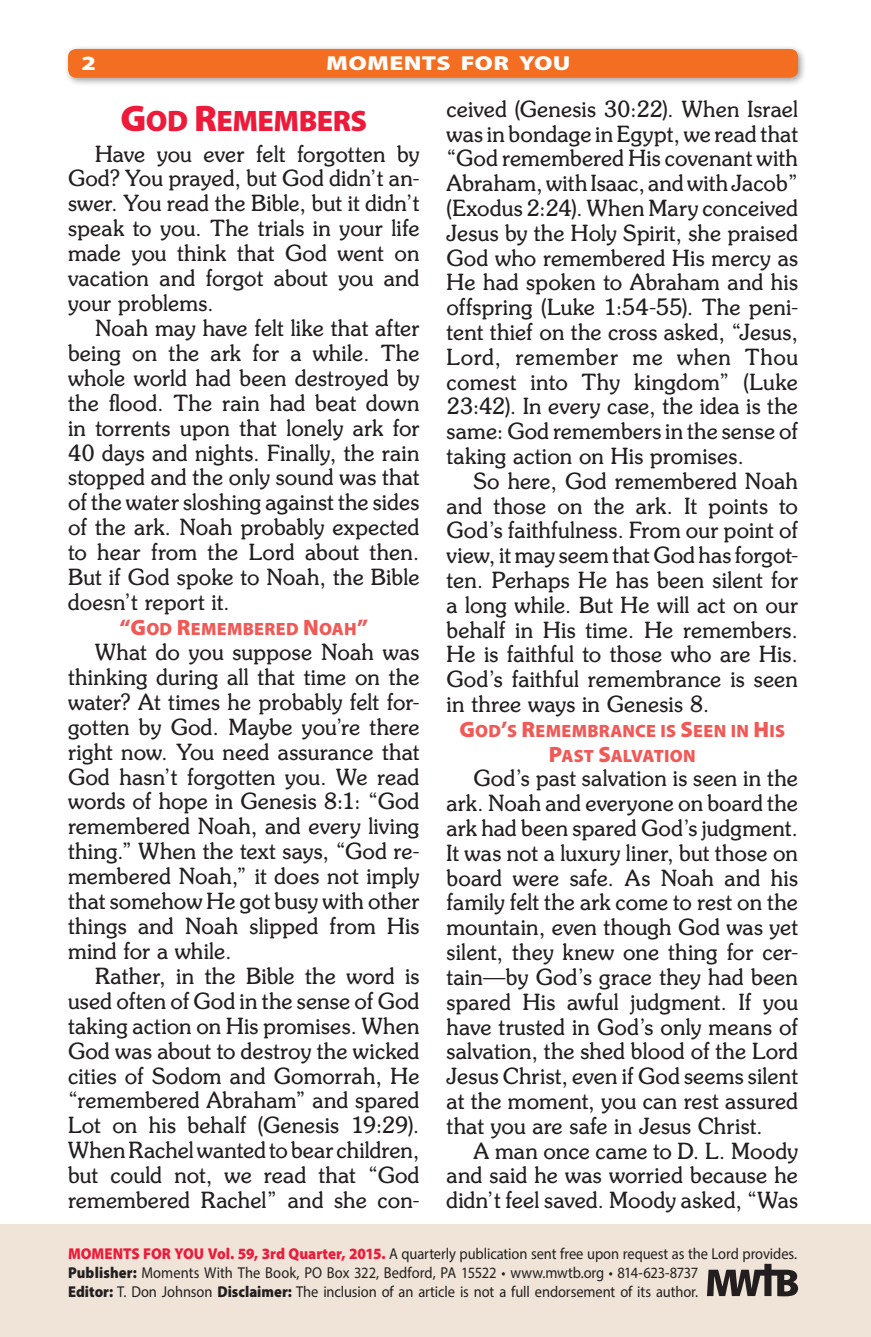
<style>
.page{position:relative;width:871px;height:1337px;background:#fff}
.page>*{position:absolute;margin:0;border:0;box-sizing:border-box;transform-origin:0 0}
.Headline{font:29.7px "Myriad Pro Black SC800";letter-spacing:-.02em;color:#ed1a3a}
.Body_Text{font:22.28px/24.8px "Souvenir";letter-spacing:.005em;color:#231f20;text-align:justify}
.t1{font:900 20.25px "Myriad Pro";letter-spacing:.01em;color:#fff;scale:1.25 1}
.Subhead{font:17.78px/24.8px "Myriad Pro Black SC800";letter-spacing:.015em;color:#f05956;text-align:center}
.Headline-2{font:15.75px/18.9px "Myriad Pro";letter-spacing:-.005em;color:#231f20;scale:.92 1}
.s1{font-size:37.12px}
.s2{font-size:22.28px}
.s3{font-weight:900;color:#ed1a3a}
.s4{font-weight:900}
</style>
<div class="page">
<div style="left:0;top:1224px;width:871px;height:112px;background:#efe4d7"></div>
<div style="left:63px;top:44px;width:744px;height:43px;background:#231f20;opacity:.45"></div>
<div style="left:68px;top:49px;width:730px;height:29px;background:#f36e21;border-radius:8px"></div>
<svg style="left:707px;top:1263px;width:91px;height:33px"></svg>
<p class="t1" style="left:82px;top:52px;width:13px">2</p>
<p class="t1" style="left:326px;top:52px;width:197px">MOMENTS FOR YOU</p>
<p class="Headline" style="left:121px;top:104px;width:248px"><span class="s1">G</span>OD <span class="s1">R</span>EMEMBERS</p>
<p class="Body_Text" style="left:68px;top:140px;width:353px;text-indent:27px">Have you ever felt forgotten by God? You prayed, but God didn’t an&shy;swer. You read the Bible, but it didn’t speak to you. The trials in your life made you think that God went on vacation and forgot about you and your problems.</p>
<p class="Body_Text" style="left:68px;top:315px;width:353px;text-indent:27px">Noah may have felt like that after being on the ark for a while. The whole world had been destroyed by the flood. The rain had beat down in torrents upon that lonely ark for 40 days and nights. Finally, the rain stopped and the only sound was that of the water sloshing against the sides of the ark. Noah probably expected to hear from the Lord about then.<br>But if God spoke to Noah, the Bible doesn’t report it.</p>
<p class="Subhead" style="left:119px;top:617px;width:250px"><span class="s2">“G</span>OD <span class="s2">R</span>EMEMBERED <span class="s2">N</span>OAH<span class="s2">”</span></p>
<p class="Body_Text" style="left:68px;top:639px;width:353px;text-indent:27px">What do you suppose Noah was thinking during all that time on the water? At times he probably felt for&shy;gotten by God. Maybe you’re there right now. You need assurance that God hasn’t forgotten you. We read words of hope in Genesis 8:1: “God remembered Noah, and every living thing.” When the text says, “God re&shy;membered Noah,” it does not imply that somehow He got busy with other things and Noah slipped from His mind for a while.</p>
<p class="Body_Text" style="left:68px;top:962px;width:353px;text-indent:27px">Rather, in the Bible the word is used often of God in the sense of God taking action on His promises. When God was about to destroy the wicked cities of Sodom and Gomorrah, He “remembered Abraham” and spared Lot on his behalf (Genesis 19:29).<br>When Rachel wanted to bear children, but could not, we read that “God remembered Rachel” and she con-</p>
<p class="Body_Text" style="left:446px;top:96px;width:353px">ceived (Genesis 30:22). When Israel was in bondage in Egypt, we read that “God remembered His covenant with Abraham, with Isaac, and with Jacob” (Exodus 2:24). When Mary conceived Jesus by the Holy Spirit, she praised God who remembered His mercy as He had spoken to Abraham and his offspring (Luke 1:54-55). The peni&shy;tent thief on the cross asked, “Jesus, Lord, remember me when Thou comest into Thy kingdom” (Luke 23:42). In every case, the idea is the same: God remembers in the sense of taking action on His promises.</p>
<p class="Body_Text" style="left:446px;top:468px;width:353px;text-indent:27px">So here, God remembered Noah and those on the ark. It points to God’s faithfulness. From our point of view, it may seem that God has forgot&shy;ten. Perhaps He has been silent for a long while. But He will act on our behalf in His time. He remembers.<br>He is faithful to those who are His.<br>God’s faithful remembrance is seen in three ways in Genesis 8.</p>
<p class="Subhead" style="left:459px;top:718px;width:327px"><span class="s2">G</span>OD<span class="s2">’</span>S <span class="s2">R</span>EMEMBRANCE IS <span class="s2">S</span>EEN IN <span class="s2">H</span> IS<br><span class="s2">P</span>AST <span class="s2">S</span>ALVATION</p>
<p class="Body_Text" style="left:446px;top:765px;width:353px;text-indent:27px">God’s past salvation is seen in the ark. Noah and everyone on board the ark had been spared God’s judgment.<br>It was not a luxury liner, but those on board were safe. As Noah and his family felt the ark come to rest on the mountain, even though God was yet silent, they knew one thing for cer&shy;tain—by God’s grace they had been spared His awful judgment. If you have trusted in God’s only means of salvation, the shed blood of the Lord Jesus Christ, even if God seems silent at the moment, you can rest assured that you are safe in Jesus Christ.</p>
<p class="Body_Text" style="left:446px;top:1137px;width:353px;text-indent:27px">A man once came to D. L. Moody and said he was worried because he didn’t feel saved. Moody asked, “Was</p>
<p class="Headline-2" style="left:68px;top:1243px;width:794px"><span class="s3">MOMENTS FOR YOU Vol. 59, 3rd Quarter, 2015.</span> A quarterly publication sent free upon request as the Lord provides.<br><span class="s4">Publisher:</span> Moments With The Book, PO Box 322, Bedford, PA 15522 • www.mwtb.org • 814-623-8737<br><span class="s4">Editor:</span> T. Don Johnson <span class="s4">Disclaimer:</span> The inclusion of an article is not a full endorsement of its author.</p>
</div>
